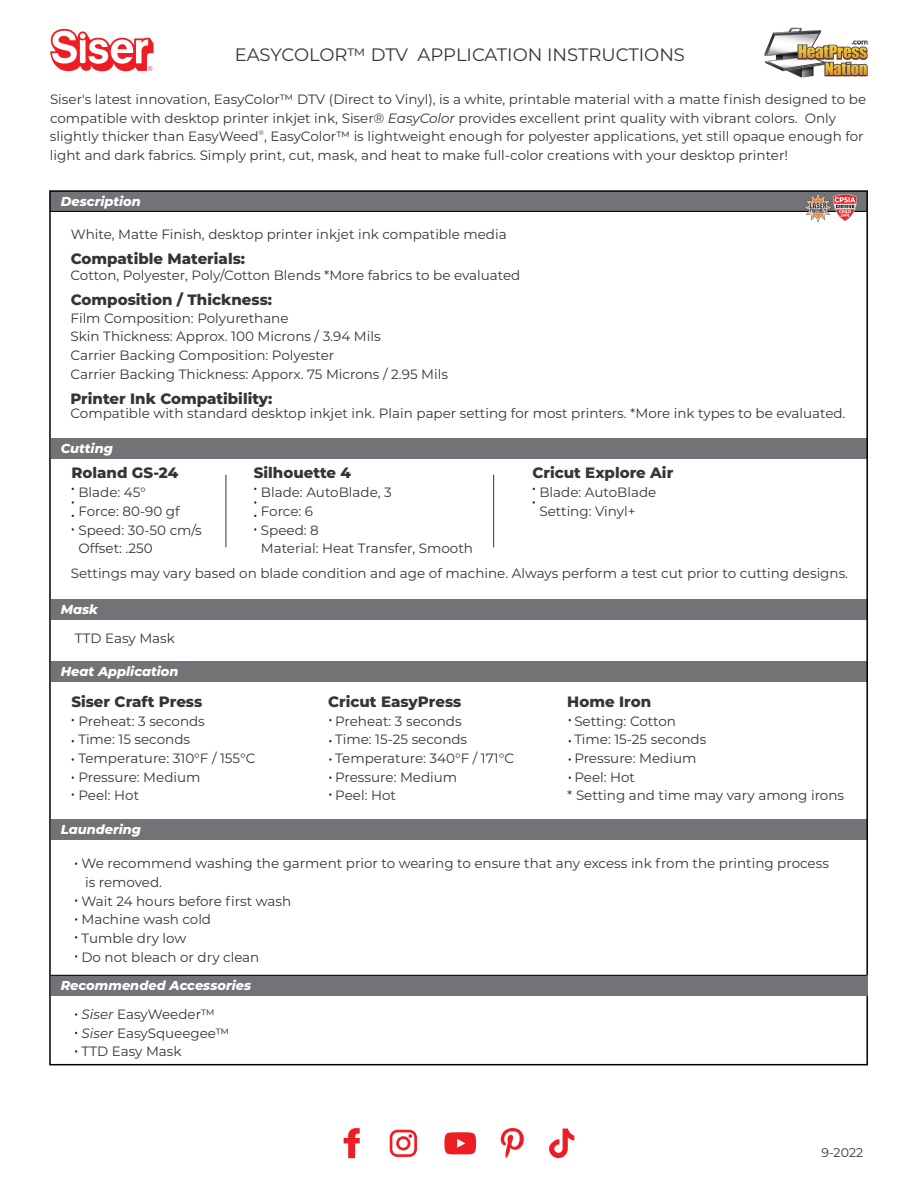
<style>
.page{position:relative;width:918px;height:1188px;background:#fff}
.page>*{position:absolute;margin:0;border:0;box-sizing:border-box;transform-origin:0 0}
.t1{font:18px "Montserrat";color:#373435}
.t2{font:800 15px "Montserrat";color:#373435}
.t3{font:13.5px/18.6px "Montserrat";color:#373435}
.t4{font:italic 800 12.9px "Montserrat";color:#fff}
.t5{font:12.6px "Montserrat";color:#373435}
.t6{font:6.75px "Montserrat";color:#373435}
.s1{font-style:italic}
</style>
<div class="page">
<div style="left:50px;top:191px;width:817px;height:20px;background:#727376"></div>
<hr style="left:50px;top:211px;width:816px;height:1px;background:#000">
<svg style="left:804px;top:193px;width:53px;height:29px"></svg>
<div style="left:51px;top:439px;width:817px;height:20px;background:#727376"></div>
<div style="left:51px;top:599px;width:817px;height:21px;background:#727376"></div>
<div style="left:51px;top:661px;width:817px;height:21px;background:#727376"></div>
<div style="left:51px;top:820px;width:817px;height:20px;background:#727376"></div>
<hr style="left:226px;top:475px;width:1px;height:72px;background:#373435">
<svg style="left:50px;top:29px;width:104px;height:43px"></svg>
<div style="left:51px;top:975px;width:817px;height:21px;background:#727376"></div>
<hr style="left:51px;top:975px;width:816px;height:1px;background:#000">
<hr style="left:493px;top:475px;width:1px;height:72px;background:#373435">
<svg style="left:344px;top:1128px;width:230px;height:30px"></svg>
<img style="left:764px;top:27px;width:104px;height:51px">
<h1 class="t1" style="left:235px;top:44px;width:452px">EASYCOLOR™ DTV APPLICATION INSTRUCTIONS</h1>
<p class="t3" style="left:50px;top:90px;width:818px">Siser's latest innovation, EasyColor™ DTV (Direct to Vinyl), is a white, printable material with a matte finish designed to be compatible with desktop printer inkjet ink, Siser® <span class="s1">EasyColor</span> provides excellent print quality with vibrant colors. Only</p>
<p class="t6" style="left:259px;top:128px;width:7px">®</p>
<p class="t3" style="left:50px;top:127px;width:815px">slightly thicker than EasyWeed , EasyColor™ is lightweight enough for polyester applications, yet still opaque enough for light and dark fabrics. Simply print, cut, mask, and heat to make full-color creations with your desktop printer!</p>
<p class="t4" style="left:61px;top:194px;width:82px">Description</p>
<p class="t3" style="left:71px;top:225px;width:437px">White, Matte Finish, desktop printer inkjet ink compatible media</p>
<p class="t2" style="left:71px;top:249px;width:176px">Compatible Materials:</p>
<p class="t3" style="left:71px;top:266px;width:451px">Cotton, Polyester, Poly/Cotton Blends *More fabrics to be evaluated</p>
<p class="t2" style="left:71px;top:291px;width:203px">Composition / Thickness:</p>
<p class="t3" style="left:71px;top:309px;width:379px">Film Composition: Polyurethane<br>Skin Thickness: Approx. 100 Microns / 3.94 Mils<br>Carrier Backing Composition: Polyester<br>Carrier Backing Thickness: Apporx. 75 Microns / 2.95 Mils</p>
<p class="t2" style="left:70px;top:389px;width:204px">Printer Ink Compatibility:</p>
<p class="t3" style="left:71px;top:404px;width:776px">Compatible with standard desktop inkjet ink. Plain paper setting for most printers. *More ink types to be evaluated.</p>
<p class="t4" style="left:61px;top:440px;width:54px">Cutting</p>
<p class="t2" style="left:71px;top:464px;width:108px">Roland GS-24</p>
<p class="t3" style="left:78px;top:483px;width:125px">Blade: 45°<br>Force: 80-90 gf<br>Speed: 30-50 cm/s<br>Offset: .250</p>
<p class="t2" style="left:254px;top:464px;width:99px">Silhouette 4</p>
<p class="t3" style="left:261px;top:483px;width:214px">Blade: AutoBlade, 3<br>Force: 6<br>Speed: 8<br>Material: Heat Transfer, Smooth</p>
<p class="t2" style="left:532px;top:464px;width:142px">Cricut Explore Air</p>
<p class="t3" style="left:539px;top:483px;width:118px">Blade: AutoBlade<br>Setting: Vinyl+</p>
<p class="t3" style="left:71px;top:564px;width:779px">Settings may vary based on blade condition and age of machine. Always perform a test cut prior to cutting designs.</p>
<p class="t4" style="left:61px;top:601px;width:39px">Mask</p>
<p class="t3" style="left:75px;top:629px;width:102px">TTD Easy Mask</p>
<p class="t4" style="left:61px;top:663px;width:119px">Heat Application</p>
<p class="t2" style="left:71px;top:692px;width:133px">Siser Craft Press</p>
<p class="t3" style="left:78px;top:712px;width:179px">Preheat: 3 seconds<br>Time: 15 seconds<br>Temperature: 310°F / 155°C<br>Pressure: Medium<br>Peel: Hot</p>
<p class="t4" style="left:61px;top:821px;width:82px">Laundering</p>
<p class="t2" style="left:328px;top:692px;width:135px">Cricut EasyPress</p>
<p class="t3" style="left:335px;top:712px;width:181px">Preheat: 3 seconds<br>Time: 15-25 seconds<br>Temperature: 340°F / 171°C<br>Pressure: Medium<br>Peel: Hot</p>
<p class="t2" style="left:567px;top:692px;width:85px">Home Iron</p>
<p class="t3" style="left:574px;top:712px;width:103px">Setting: Cotton</p>
<p class="t3" style="left:574px;top:730px;width:134px">Time: 15-25 seconds</p>
<p class="t3" style="left:574px;top:749px;width:124px">Pressure: Medium</p>
<p class="t3" style="left:574px;top:768px;width:62px">Peel: Hot</p>
<p class="t3" style="left:567px;top:786px;width:278px">* Setting and time may vary among irons</p>
<p class="t3" style="left:81px;top:854px;width:749px">We recommend washing the garment prior to wearing to ensure that any excess ink from the printing process is removed.<br>Wait 24 hours before first wash<br>Machine wash cold<br>Tumble dry low<br>Do not bleach or dry clean</p>
<p class="t4" style="left:61px;top:977px;width:192px">Recommended Accessories</p>
<p class="t3" style="left:82px;top:1005px;width:150px"><span class="s1">Siser</span> EasyWeeder™<br><span class="s1">Siser</span> EasySqueegee™<br>TTD Easy Mask</p>
<p class="t5" style="left:821px;top:1145px;width:43px">9-2022</p>
</div>
